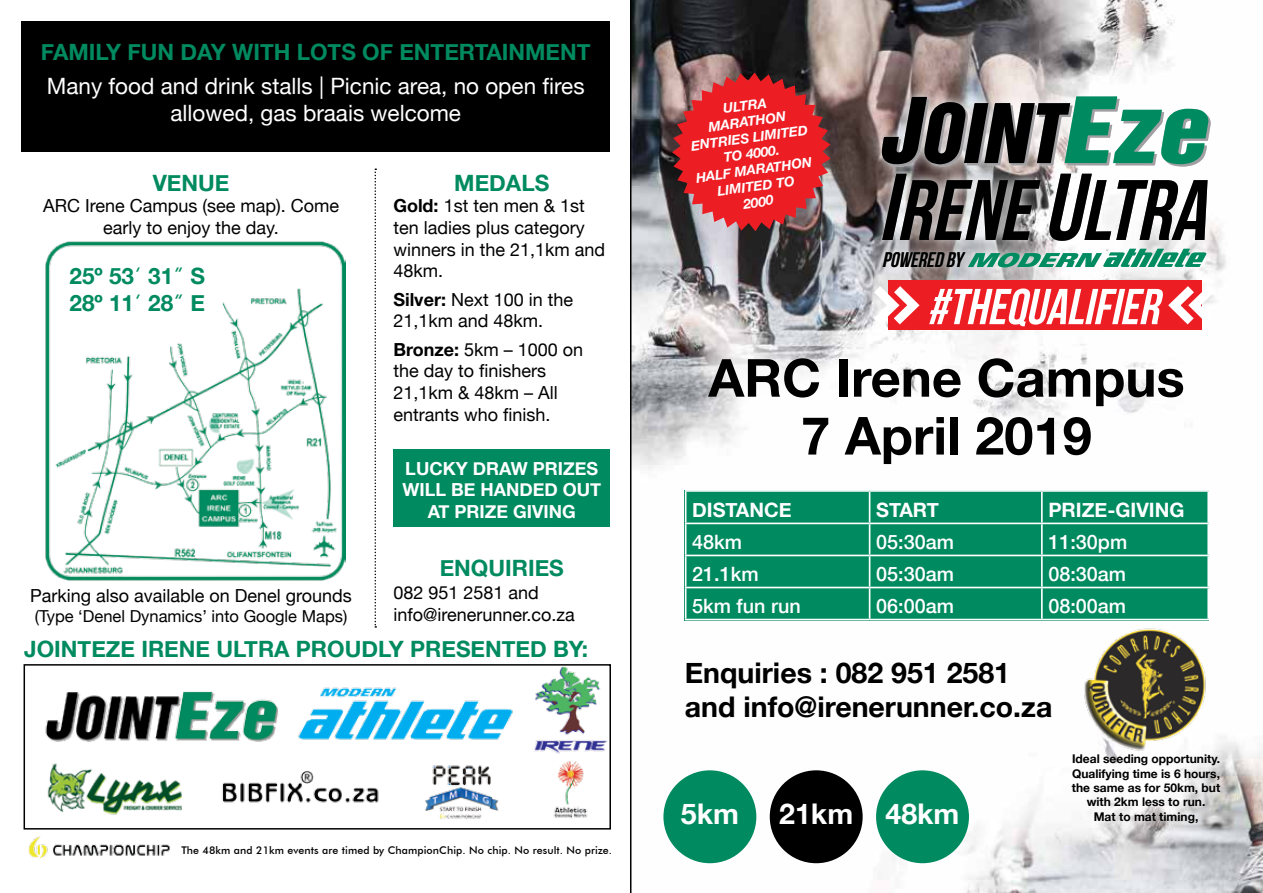
<style>
.page{position:relative;width:1263px;height:893px;background:#fff}
.page>*{position:absolute;margin:0;border:0;box-sizing:border-box;transform-origin:0 0}
.t1{font:italic 700 85.5px "Bebas Neue";color:#000}
.t2{font:700 52.5px/57.9px "Helvetica Neue";color:#000}
.t3{font:italic 700 50.4px "Bebas Neue";color:#fff}
.t4{font:700 28.5px/34.2px "Helvetica Neue";color:#000}
.t5{font:700 28.5px "Helvetica Neue";color:#fff}
.t6{font:700 22.5px/27px "Helvetica Neue";color:#008a5f}
.t7{font:22.5px/27px "Helvetica Neue";color:#fff;text-align:center}
.t8{font:italic 700 21px "Bebas Neue";color:#000}
.t9{font:500 19.8px "Helvetica Neue";color:#fff}
.t10{font:700 19.8px "Helvetica Neue";color:#fff}
.t11{font:18px/21.6px "Helvetica Neue";color:#000}
.t12{font:700 18px/21.6px "Helvetica Neue";color:#fff;text-align:center}
.t13{font:16.5px "Helvetica Neue";color:#000}
.t14{font:italic 700 13.5px/16.2px "Helvetica Neue";color:#fff;text-align:center}
.t15{font:700 12px/14.4px "Helvetica Neue";color:#000;text-align:center}
.t16{font:500 10.65px "Futura BT";letter-spacing:.01em;color:#000}
.s1{font-family:"Avant Garde";font-weight:400}
.s2{font-weight:700}
.s3{font-size:94.65px}
</style>
<div class="page">
<div style="left:24px;top:664px;width:587px;height:166px;border:2px solid #000"></div>
<div style="left:393px;top:449px;width:217px;height:77px;background:#008a5f"></div>
<div style="left:21px;top:21px;width:589px;height:131px;background:#000"></div>
<img style="left:631px;top:0;width:632px;height:893px">
<hr style="left:630px;top:0;width:1px;height:893px;background:#000">
<div style="left:663px;top:770px;width:93px;height:93px;background:#008a5f;border-radius:50%"></div>
<div style="left:770px;top:770px;width:93px;height:93px;background:#000;border-radius:50%"></div>
<div style="left:876px;top:770px;width:93px;height:93px;background:#008a5f;border-radius:50%"></div>
<div style="left:402px;top:520px;width:199px;height:96px;background:#fff"></div>
<div style="left:685px;top:490px;width:524px;height:130px;background:#008a5f"></div>
<hr style="left:685px;top:490px;width:185px;height:2px;background:#fff">
<hr style="left:685px;top:492px;width:1px;height:31px;background:#fff">
<hr style="left:870px;top:490px;width:172px;height:2px;background:#fff">
<hr style="left:869px;top:492px;width:1px;height:31px;background:#fff">
<hr style="left:1042px;top:490px;width:167px;height:2px;background:#fff">
<hr style="left:1041px;top:492px;width:2px;height:31px;background:#fff">
<hr style="left:1207px;top:492px;width:2px;height:31px;background:#fff">
<hr style="left:685px;top:523px;width:185px;height:1px;background:#fff">
<hr style="left:685px;top:524px;width:1px;height:31px;background:#fff">
<hr style="left:870px;top:523px;width:172px;height:1px;background:#fff">
<hr style="left:869px;top:524px;width:1px;height:31px;background:#fff">
<hr style="left:1042px;top:523px;width:167px;height:1px;background:#fff">
<hr style="left:1041px;top:524px;width:2px;height:31px;background:#fff">
<hr style="left:1207px;top:524px;width:2px;height:31px;background:#fff">
<hr style="left:685px;top:555px;width:185px;height:1px;background:#fff">
<hr style="left:685px;top:556px;width:1px;height:31px;background:#fff">
<hr style="left:870px;top:555px;width:172px;height:1px;background:#fff">
<hr style="left:869px;top:556px;width:1px;height:31px;background:#fff">
<hr style="left:1042px;top:555px;width:167px;height:1px;background:#fff">
<hr style="left:1041px;top:556px;width:2px;height:31px;background:#fff">
<hr style="left:1207px;top:556px;width:2px;height:31px;background:#fff">
<hr style="left:685px;top:587px;width:185px;height:1px;background:#fff">
<hr style="left:685px;top:588px;width:1px;height:31px;background:#fff">
<hr style="left:870px;top:587px;width:172px;height:1px;background:#fff">
<hr style="left:869px;top:588px;width:1px;height:31px;background:#fff">
<hr style="left:1042px;top:587px;width:167px;height:1px;background:#fff">
<hr style="left:1041px;top:588px;width:2px;height:31px;background:#fff">
<hr style="left:1207px;top:588px;width:2px;height:31px;background:#fff">
<hr style="left:685px;top:619px;width:185px;height:1px;background:#fff">
<hr style="left:870px;top:619px;width:172px;height:1px;background:#fff">
<hr style="left:1042px;top:619px;width:167px;height:1px;background:#fff">
<img style="left:46px;top:241px;width:300px;height:339px">
<img style="left:28px;top:836px;width:142px;height:22px">
<svg style="left:374px;top:168px;width:2px;height:460px"></svg>
<img style="left:23px;top:666px;width:588px;height:158px">
<img style="left:1080px;top:620px;width:132px;height:112px">
<svg style="left:672px;top:73px;width:159px;height:158px"></svg>
<div style="left:671px;top:320px;width:550px;height:124px;background:#fff;opacity:.75"></div>
<svg style="left:1049px;top:732px;width:193px;height:114px;fill:#f7f6f6"></svg>
<svg style="left:871px;top:85px;width:351px;height:194px"></svg>
<svg style="left:882px;top:96px;width:329px;height:71px"></svg>
<svg style="left:968px;top:249px;width:239px;height:18px"></svg>
<div style="left:888px;top:281px;width:313px;height:49px;background:#ed1d24"></div>
<svg style="left:864px;top:277px;width:62px;height:57px"></svg>
<svg style="left:1162px;top:277px;width:61px;height:57px"></svg>
<p class="t6" style="left:41px;top:38px;width:551px">Family fun day with lots of entertainment</p>
<p class="t7" style="left:47px;top:72px;width:539px">Many food and drink stalls | Picnic area, no open fires allowed, gas braais welcome</p>
<p class="t6" style="left:153px;top:169px;width:78px">Venue</p>
<p class="t6" style="left:454px;top:169px;width:97px">Medals</p>
<p class="t11" style="left:43px;top:194px;width:298px;text-align:center">ARC Irene Campus (see map). Come early to enjoy the day.</p>
<p class="t6" style="left:70px;top:262px;width:136px">25º 53<span class="s1">’</span> 31<span class="s1">”</span> S<br>28º 11<span class="s1">’</span> 28<span class="s1">”</span> E</p>
<p class="t11" style="left:30px;top:585px;width:323px">Parking also available on Denel grounds</p>
<p class="t13" style="left:35px;top:606px;width:314px">(Type ‘Denel Dynamics’ into Google Maps)</p>
<p class="t11" style="left:393px;top:195px;width:213px"><span class="s2">Gold:</span> 1st ten men &amp; 1st ten ladies plus category winners in the 21,1km and<br>48km.</p>
<p class="t11" style="left:393px;top:288px;width:181px"><span class="s2">Silver:</span> Next 100 in the<br>21,1km and 48km.</p>
<p class="t11" style="left:393px;top:338px;width:191px"><span class="s2">Bronze:</span> 5km – 1000 on the day to finishers<br>21,1km &amp; 48km – All entrants who finish.</p>
<p class="t12" style="left:402px;top:457px;width:200px">Lucky draw prizes will be handed out at prize giving</p>
<p class="t6" style="left:440px;top:554px;width:126px">Enquiries</p>
<p class="t11" style="left:393px;top:581px;width:183px">082 951 2581 and info@irenerunner.co.za</p>
<p class="t6" style="left:24px;top:634px;width:565px">JointEze Irene ultra proudly presented by:</p>
<p class="t16" style="left:181px;top:844px;width:432px">The 48km and 21km events are timed by ChampionChip. No chip. No result. No prize.</p>
<p class="t14" style="left:685px;top:105px;width:119px;rotate:-8deg">Ultra<br>Marathon entries lim ited to 4000.<br>Half Marathon lim ited to<br>2000</p>
<h1 class="t1" style="left:878px;top:164px;width:348px"><span class="s3">I</span>RENE<span class="s3">U</span>LTRA</h1>
<p class="t8" style="left:882px;top:249px;width:87px">POWEREDBY</p>
<h3 class="t3" style="left:927px;top:279px;width:244px">#THEQUALIFIER</h3>
<h2 class="t2" style="left:708px;top:348px;width:39px">ARC</h2>
<h2 class="t2" style="left:801px;top:348px;width:385px;text-indent:35px">Irene Campus<br>7 April 2019</h2>
<p class="t10" style="left:692px;top:497px;width:101px">Distance</p>
<p class="t10" style="left:876px;top:497px;width:64px">Start</p>
<p class="t10" style="left:1048px;top:497px;width:137px">Prize-giving</p>
<p class="t9" style="left:692px;top:530px;width:51px">48km</p>
<p class="t9" style="left:876px;top:530px;width:79px">05:30am</p>
<p class="t9" style="left:1048px;top:530px;width:80px">11:30pm</p>
<p class="t9" style="left:692px;top:562px;width:68px">21.1km</p>
<p class="t9" style="left:876px;top:562px;width:79px">05:30am</p>
<p class="t9" style="left:1048px;top:562px;width:79px">08:30am</p>
<p class="t9" style="left:692px;top:594px;width:110px">5km fun run</p>
<p class="t9" style="left:876px;top:594px;width:79px">06:00am</p>
<p class="t9" style="left:1048px;top:594px;width:79px">08:00am</p>
<h3 class="t4" style="left:685px;top:655px;width:369px">Enquiries : 082 951 2581 and info@irenerunner.co.za</h3>
<h3 class="t5" style="left:681px;top:796px;width:60px">5km</h3>
<h3 class="t5" style="left:779px;top:796px;width:182px">21km 48km</h3>
<p class="t15" style="left:1072px;top:751px;width:150px">Ideal seeding opportunity.<br>Qualifying time is 6 hours, the same as for 50km, but with 2km less to run.<br>Mat to mat timing,</p>
</div>
